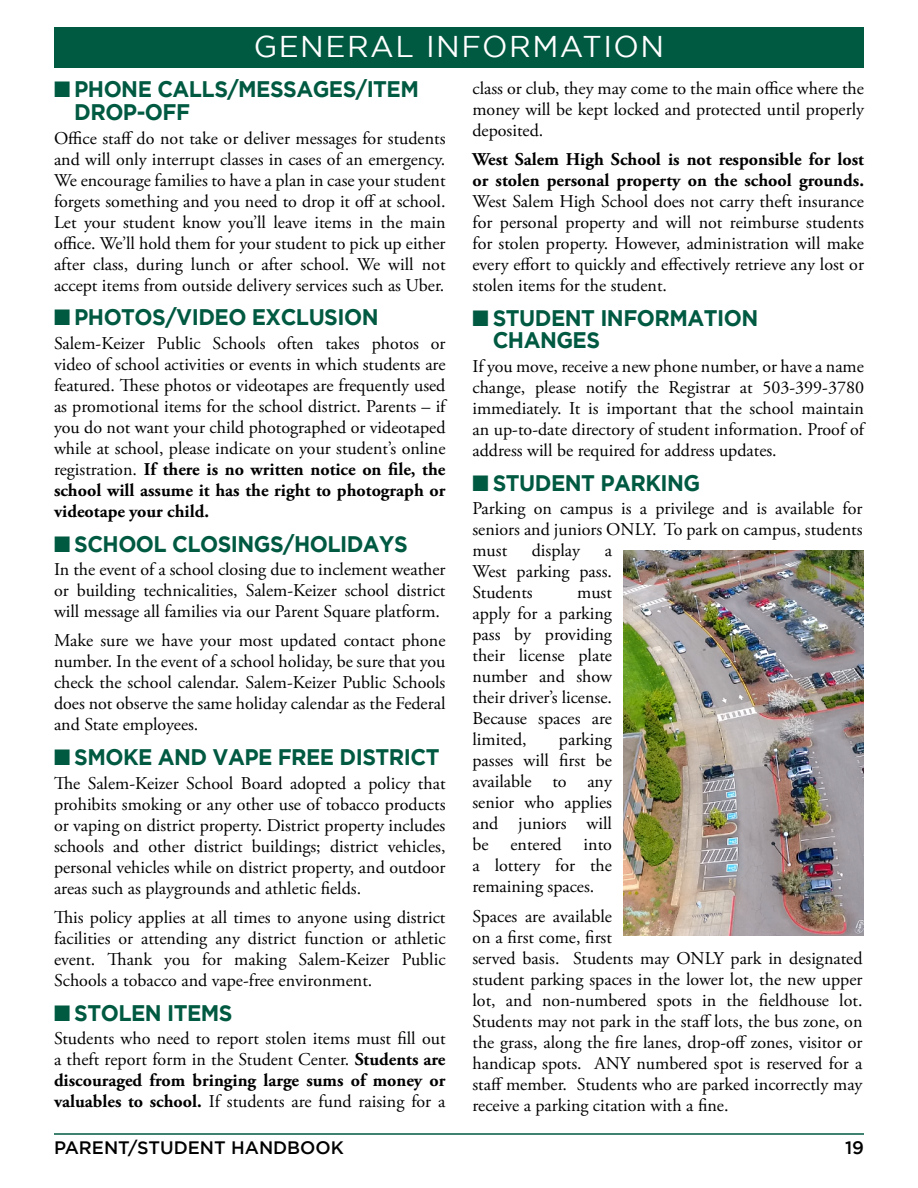
<style>
.page{position:relative;width:918px;height:1188px;background:#fff}
.page>*{position:absolute;margin:0;border:0;box-sizing:border-box;transform-origin:0 0}
.t1{font:30px "Gotham";letter-spacing:.05em;color:#fff}
.Body_Header_H3{font:700 22.5px/22.5px "Gotham";letter-spacing:-.025em;color:#005941;scale:.95 1}
.Body_Text{font:18px/21px "Adobe Garamond Pro";color:#000;text-align:justify}
.t2{font:500 18px "Gotham";color:#000}
.s1{font-weight:700}
</style>
<div class="page">
<hr style="left:54px;top:1133px;width:810px;height:2px;background:#005941">
<div style="left:54px;top:27px;width:810px;height:41px;background:#005941"></div>
<img style="left:624px;top:550px;width:240px;height:386px">
<h1 class="t1" style="left:254px;top:30px;width:412px">GENERAL INFORMATION</h1>
<h3 class="Body_Header_H3" style="left:74px;top:78px;width:364px;text-indent:-20px">■ PHONE CALLS/MESSAGES/ITEM<br>DROP-OFF</h3>
<p class="Body_Text" style="left:54px;top:128px;width:393px">Office staff do not take or deliver messages for students and will only interrupt classes in cases of an emergency.<br>We encourage families to have a plan in case your student forgets something and you need to drop it off at school.<br>Let your student know you’ll leave items in the main office. We’ll hold them for your student to pick up either after class, during lunch or after school. We will not accept items from outside delivery services such as Uber.</p>
<h3 class="Body_Header_H3" style="left:54px;top:305px;width:343px">■ PHOTOS/VIDEO EXCLUSION</h3>
<p class="Body_Text" style="left:54px;top:333px;width:393px">Salem-Keizer Public Schools often takes photos or video of school activities or events in which students are featured. These photos or videotapes are frequently used as promotional items for the school district. Parents – if you do not want your child photographed or videotaped while at school, please indicate on your student’s online registration. <span class="s1">If there is no written notice on file, the school will assume it has the right to photograph or videotape your child.</span></p>
<h3 class="Body_Header_H3" style="left:54px;top:532px;width:374px">■ SCHOOL CLOSINGS/HOLIDAYS</h3>
<p class="Body_Text" style="left:54px;top:560px;width:393px">In the event of a school closing due to inclement weather or building technicalities, Salem-Keizer school district will message all families via our Parent Square platform.</p>
<p class="Body_Text" style="left:54px;top:631px;width:393px">Make sure we have your most updated contact phone number. In the event of a school holiday, be sure that you check the school calendar. Salem-Keizer Public Schools does not observe the same holiday calendar as the Federal and State employees.</p>
<h3 class="Body_Header_H3" style="left:54px;top:745px;width:407px">■ SMOKE AND VAPE FREE DISTRICT</h3>
<p class="Body_Text" style="left:54px;top:773px;width:393px">The Salem-Keizer School Board adopted a policy that prohibits smoking or any other use of tobacco products or vaping on district property. District property includes schools and other district buildings; district vehicles, personal vehicles while on district property, and outdoor areas such as playgrounds and athletic fields.</p>
<p class="Body_Text" style="left:54px;top:907px;width:393px">This policy applies at all times to anyone using district facilities or attending any district function or athletic event. Thank you for making Salem-Keizer Public Schools a tobacco and vape-free environment.</p>
<h3 class="Body_Header_H3" style="left:54px;top:1001px;width:189px">■ STOLEN ITEMS</h3>
<p class="Body_Text" style="left:54px;top:1029px;width:393px">Students who need to report stolen items must fill out a theft report form in the Student Center. <span class="s1">Students are discouraged from bringing large sums of money or valuables to school.</span> If students are fund raising for a</p>
<p class="Body_Text" style="left:472px;top:78px;width:393px">class or club, they may come to the main office where the money will be kept locked and protected until properly deposited.</p>
<p class="Body_Text" style="left:472px;top:150px;width:393px"><span class="s1">West Salem High School is not responsible for lost or stolen personal property on the school grounds.<br></span>West Salem High School does not carry theft insurance for personal property and will not reimburse students for stolen property. However, administration will make every effort to quickly and effectively retrieve any lost or stolen items for the student.</p>
<h3 class="Body_Header_H3" style="left:493px;top:306px;width:281px;text-indent:-20px">■ STUDENT INFORMATION<br>CHANGES</h3>
<p class="Body_Text" style="left:472px;top:356px;width:393px">If you move, receive a new phone number, or have a name change, please notify the Registrar at 503-399-3780 immediately. It is important that the school maintain an up-to-date directory of student information. Proof of address will be required for address updates.</p>
<h3 class="Body_Header_H3" style="left:472px;top:471px;width:241px">■ STUDENT PARKING</h3>
<p class="Body_Text" style="left:472px;top:499px;width:392px">Parking on campus is a privilege and is available for seniors and juniors ONLY. To park on campus, students must</p>
<p class="Body_Text" style="left:532px;top:541px;width:50px">display</p>
<p class="Body_Text" style="left:472px;top:541px;width:141px;text-indent:132px">a West parking pass.<br>Students</p>
<p class="Body_Text" style="left:472px;top:583px;width:141px;text-indent:105px">must apply for a parking pass by providing their license plate number and show their driver’s license.<br>Because spaces are limited,</p>
<p class="Body_Text" style="left:472px;top:730px;width:141px;text-indent:86px">parking passes will first be available to any senior who applies and juniors will be entered into a lottery for the remaining spaces.</p>
<p class="Body_Text" style="left:472px;top:906px;width:392px;text-align:left">Spaces are available<br>on a first come, first<br>served basis. Students may ONLY park in designated student parking spaces in the lower lot, the new upper lot, and non-numbered spots in the fieldhouse lot.<br>Students may not park in the staff lots, the bus zone, on the grass, along the fire lanes, drop-off zones, visitor or handicap spots. ANY numbered spot is reserved for a staff member. Students who are parked incorrectly may receive a parking citation with a fine.</p>
<p class="t2" style="left:54px;top:1137px;width:291px">PARENT/STUDENT HANDBOOK</p>
<p class="t2" style="left:845px;top:1137px;width:20px">19</p>
</div>
